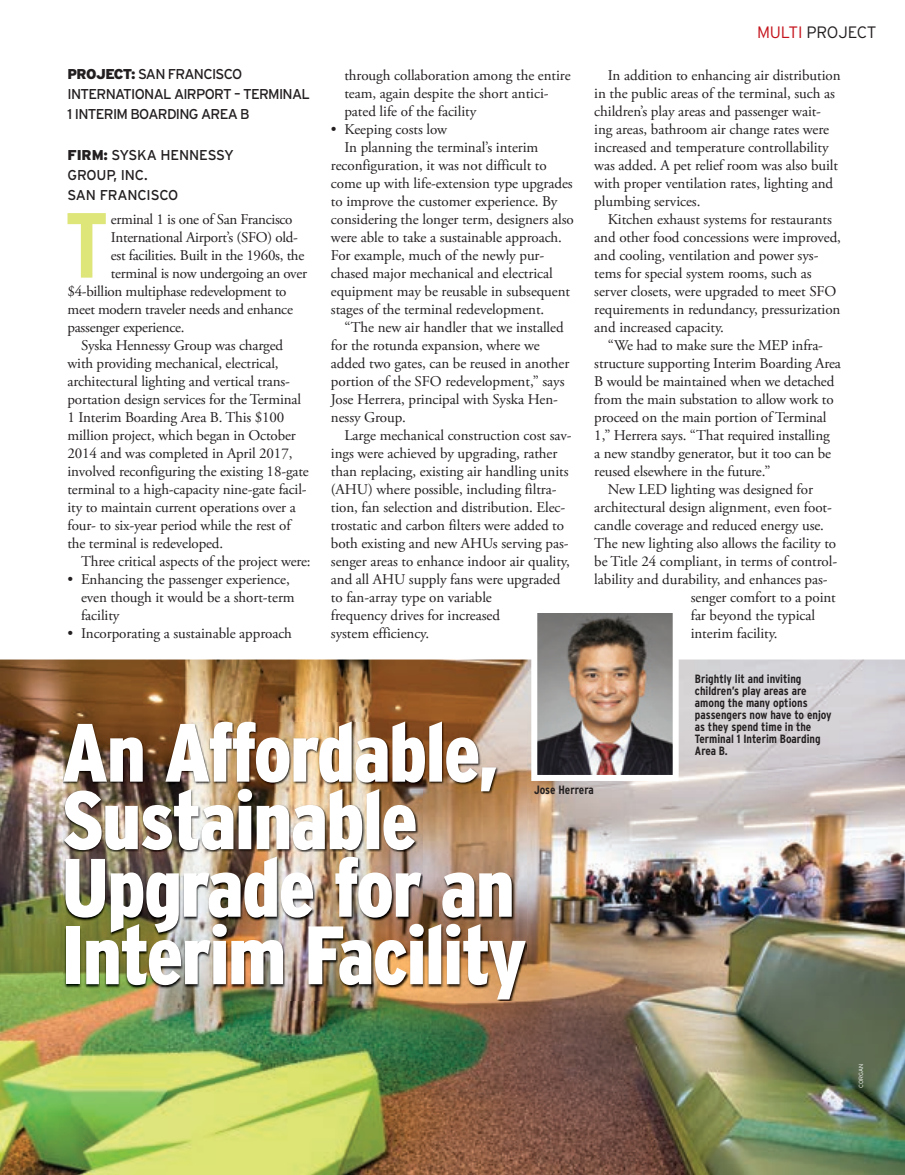
<style>
.page{position:relative;width:905px;height:1175px;background:#fff}
.page>*{position:absolute;margin:0;border:0;box-sizing:border-box;transform-origin:0 0}
.t1{font:700 condensed 92.1px "Interstate";color:#dee579}
.t2{font:900 condensed 82.5px/67.5px "Interstate";letter-spacing:-.02em;color:#fff}
.t3{font:300 16.5px "Interstate";letter-spacing:-.01em;color:#231f20}
.t4{font:15px/18px "Adobe Garamond Pro";letter-spacing:-.005em;color:#231f20}
.t5{font:14.25px/20.2px "Interstate";letter-spacing:-.05em;color:#231f20}
.t6{font:14.25px/20.2px "Interstate";letter-spacing:-.01em;color:#231f20}
.t7{font:700 condensed 12px/12px "Interstate";color:#231f20}
.t8{font:300 6px "Interstate";letter-spacing:-.01em;color:#fff}
.s1{font-weight:900}
.s2{color:#c4121a}
</style>
<div class="page">
<img style="left:0;top:659px;width:904px;height:515px">
<img style="left:63px;top:722px;width:463px;height:278px">
<img style="left:531px;top:613px;width:147px;height:168px">
<p class="t5" style="left:68px;top:64px;width:244px"><span class="s1">PROJECT:</span> SAN FRANCISCO<br>INTERNATIONAL AIRPORT – TERMINAL<br>1 INTERIM BOARDING AREA B</p>
<p class="t6" style="left:68px;top:145px;width:168px"><span class="s1">FIRM:</span> SYSKA HENNESSY<br>GROUP, INC.<br>SAN FRANCISCO</p>
<h1 class="t1" style="left:65px;top:189px;width:44px">T</h1>
<p class="t4" style="left:111px;top:210px;width:183px">erminal 1 is one of San Francisco</p>
<p class="t4" style="left:111px;top:228px;width:189px">International Airport’s (SFO) old-</p>
<p class="t4" style="left:111px;top:246px;width:195px">est facilities. Built in the 1960s, the</p>
<p class="t4" style="left:111px;top:264px;width:198px">terminal is now undergoing an over</p>
<p class="t4" style="left:68px;top:282px;width:220px">$4-billion multiphase redevelopment to</p>
<p class="t4" style="left:68px;top:300px;width:227px">meet modern traveler needs and enhance</p>
<p class="t4" style="left:68px;top:318px;width:118px">passenger experience.</p>
<p class="t4" style="left:81px;top:336px;width:204px">Syska Hennessy Group was charged</p>
<p class="t4" style="left:68px;top:354px;width:213px">with providing mechanical, electrical,</p>
<p class="t4" style="left:68px;top:372px;width:224px">architectural lighting and vertical trans-</p>
<p class="t4" style="left:68px;top:390px;width:235px">portation design services for the Terminal</p>
<p class="t4" style="left:68px;top:408px;width:218px">1 Interim Boarding Area B. This $100</p>
<p class="t4" style="left:68px;top:426px;width:230px">million project, which began in October</p>
<p class="t4" style="left:68px;top:444px;width:226px">2014 and was completed in April 2017,</p>
<p class="t4" style="left:68px;top:462px;width:243px">involved reconfiguring the existing 18-gate</p>
<p class="t4" style="left:68px;top:480px;width:241px">terminal to a high-capacity nine-gate facil-</p>
<p class="t4" style="left:68px;top:498px;width:230px">ity to maintain current operations over a</p>
<p class="t4" style="left:68px;top:516px;width:225px">four- to six-year period while the rest of</p>
<p class="t4" style="left:68px;top:534px;width:157px">the terminal is redeveloped.</p>
<p class="t4" style="left:81px;top:552px;width:231px">Three critical aspects of the project were:</p>
<p class="t4" style="left:81px;top:570px;width:215px;text-indent:-14px">• Enhancing the passenger experience, even though it would be a short-term facility</p>
<p class="t4" style="left:68px;top:624px;width:226px">• Incorporating a sustainable approach</p>
<p class="t4" style="left:344px;top:66px;width:228px">through collaboration among the entire team, again despite the short antici&shy;pated life of the facility</p>
<p class="t4" style="left:331px;top:120px;width:118px">• Keeping costs low</p>
<p class="t4" style="left:344px;top:138px;width:195px">In planning the terminal’s interim</p>
<p class="t4" style="left:331px;top:156px;width:217px">reconfiguration, it was not difficult to</p>
<p class="t4" style="left:331px;top:174px;width:243px">come up with life-extension type upgrades</p>
<p class="t4" style="left:331px;top:192px;width:228px">to improve the customer experience. By</p>
<p class="t4" style="left:331px;top:210px;width:244px">considering the longer term, designers also</p>
<p class="t4" style="left:331px;top:228px;width:232px">were able to take a sustainable approach.</p>
<p class="t4" style="left:331px;top:246px;width:215px">For example, much of the newly pur-</p>
<p class="t4" style="left:331px;top:264px;width:223px">chased major mechanical and electrical</p>
<p class="t4" style="left:331px;top:282px;width:241px">equipment may be reusable in subsequent</p>
<p class="t4" style="left:331px;top:300px;width:215px">stages of the terminal redevelopment.</p>
<p class="t4" style="left:344px;top:318px;width:221px">“The new air handler that we installed</p>
<p class="t4" style="left:331px;top:336px;width:210px">for the rotunda expansion, where we</p>
<p class="t4" style="left:331px;top:354px;width:240px">added two gates, can be reused in another</p>
<p class="t4" style="left:331px;top:372px;width:235px">portion of the SFO redevelopment,” says</p>
<p class="t4" style="left:331px;top:390px;width:228px">Jose Herrera, principal with Syska Hen-</p>
<p class="t4" style="left:331px;top:408px;width:76px">nessy Group.</p>
<p class="t4" style="left:344px;top:426px;width:229px">Large mechanical construction cost sav-</p>
<p class="t4" style="left:331px;top:444px;width:228px">ings were achieved by upgrading, rather</p>
<p class="t4" style="left:331px;top:462px;width:239px">than replacing, existing air handling units</p>
<p class="t4" style="left:331px;top:480px;width:227px">(AHU) where possible, including filtra-</p>
<p class="t4" style="left:331px;top:498px;width:236px">tion, fan selection and distribution. Elec-</p>
<p class="t4" style="left:331px;top:516px;width:235px">trostatic and carbon filters were added to</p>
<p class="t4" style="left:331px;top:534px;width:239px">both existing and new AHUs serving pas-</p>
<p class="t4" style="left:331px;top:552px;width:240px">senger areas to enhance indoor air quality,</p>
<p class="t4" style="left:331px;top:570px;width:231px">and all AHU supply fans were upgraded</p>
<p class="t4" style="left:331px;top:588px;width:162px">to fan-array type on variable</p>
<p class="t4" style="left:331px;top:606px;width:170px">frequency drives for increased</p>
<p class="t4" style="left:331px;top:624px;width:100px">system efficiency.</p>
<p class="t3" style="left:757px;top:23px;width:121px"><span class="s2">MULTI</span> PROJECT</p>
<p class="t4" style="left:594px;top:66px;width:248px;text-indent:14px">In addition to enhancing air distribution in the public areas of the terminal, such as children’s play areas and passenger wait&shy;ing areas, bathroom air change rates were increased and temperature controllability was added. A pet relief room was also built with proper ventilation rates, lighting and plumbing services.</p>
<p class="t4" style="left:594px;top:210px;width:248px;text-indent:14px">Kitchen exhaust systems for restaurants and other food concessions were improved, and cooling, ventilation and power sys&shy;tems for special system rooms, such as server closets, were upgraded to meet SFO requirements in redundancy, pressurization and increased capacity.</p>
<p class="t4" style="left:608px;top:336px;width:217px">“We had to make sure the MEP infra-</p>
<p class="t4" style="left:594px;top:354px;width:248px">structure supporting Interim Boarding Area</p>
<p class="t4" style="left:594px;top:372px;width:241px">B would be maintained when we detached</p>
<p class="t4" style="left:594px;top:390px;width:241px">from the main substation to allow work to</p>
<p class="t4" style="left:594px;top:408px;width:234px">proceed on the main portion of Terminal</p>
<p class="t4" style="left:594px;top:426px;width:237px">1,” Herrera says. “That required installing</p>
<p class="t4" style="left:594px;top:444px;width:238px">a new standby generator, but it too can be</p>
<p class="t4" style="left:594px;top:462px;width:178px">reused elsewhere in the future.”</p>
<p class="t4" style="left:608px;top:480px;width:207px">New LED lighting was designed for</p>
<p class="t4" style="left:594px;top:498px;width:239px">architectural design alignment, even foot-</p>
<p class="t4" style="left:594px;top:516px;width:231px">candle coverage and reduced energy use.</p>
<p class="t4" style="left:594px;top:534px;width:243px">The new lighting also allows the facility to</p>
<p class="t4" style="left:594px;top:552px;width:244px">be Title 24 compliant, in terms of control-</p>
<p class="t4" style="left:594px;top:570px;width:235px">lability and durability, and enhances pas-</p>
<p class="t4" style="left:690px;top:588px;width:147px">senger comfort to a point</p>
<p class="t4" style="left:690px;top:606px;width:126px">far beyond the typical</p>
<p class="t4" style="left:690px;top:624px;width:88px">interim facility.</p>
<h2 class="t2" style="left:62px;top:718px;width:466px">An Affordable,<br>Sustainable<br>Upgrade for an<br>Interim Facility</h2>
<p class="t7" style="left:534px;top:783px;width:61px">Jose Herrera</p>
<p class="t7" style="left:695px;top:672px;width:138px">Brightly lit and inviting children’s play areas are among the many options passengers now have to enjoy as they spend time in the<br>Terminal 1 Interim Boarding<br>Area B.</p>
<p class="t8" style="left:857px;top:1088px;width:25px;rotate:-90deg">CORGAN</p>
</div>
